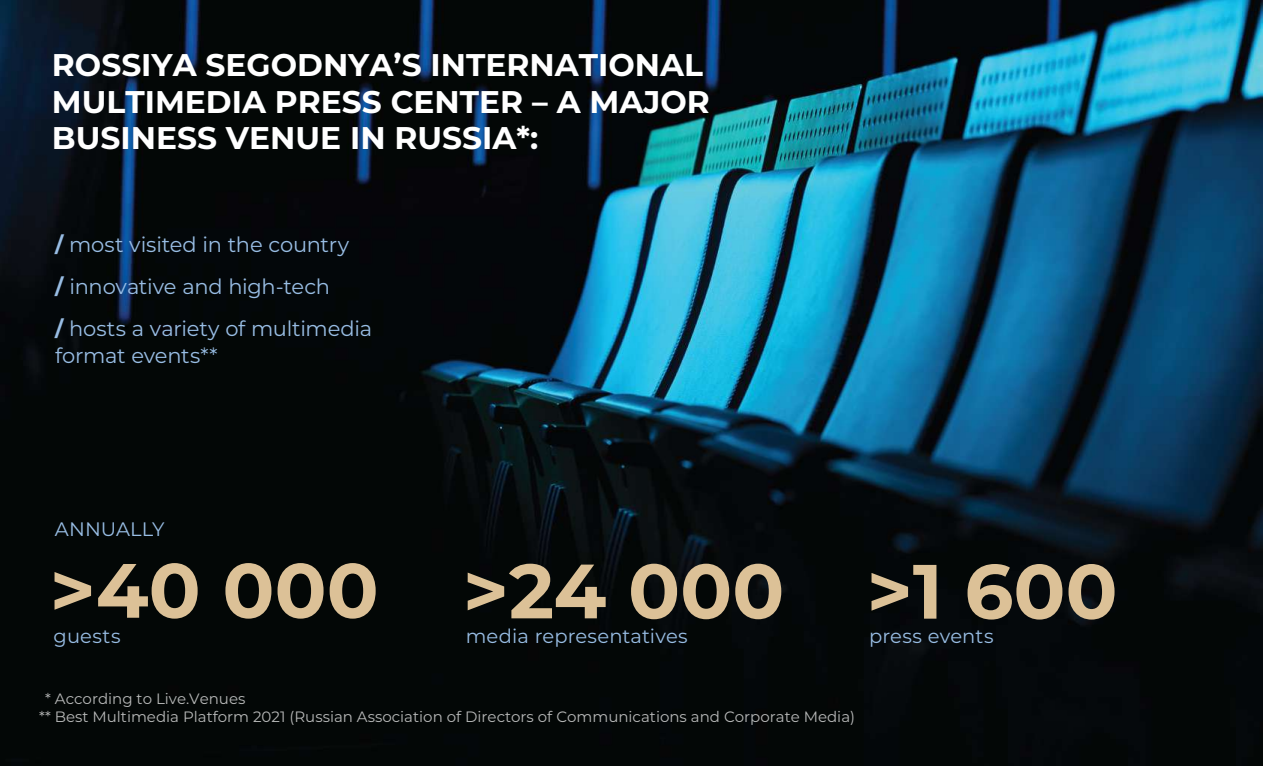
<style>
.page{position:relative;width:1263px;height:766px;background:#fff}
.page>*{position:absolute;margin:0;border:0;box-sizing:border-box;transform-origin:0 0}
.t1{font:700 76.8px "Montserrat";color:#dcc197}
.t2{font:700 31.35px/36.6px "Montserrat";color:#fff}
.t3{font:21px/42px "Montserrat";letter-spacing:-.01em;color:#98bde4}
.t4{font:19.5px "Montserrat";letter-spacing:.005em;color:#98bde4}
.t5{font:15px/18px "Montserrat";color:#fff}
.s1{font-weight:700}
</style>
<div class="page">
<img style="left:0;top:0;width:1263px;height:765px">
<h2 class="t2" style="left:52px;top:45px;width:659px">ROSSIYA SEGODNYA’S INTERNATIONAL<br>MULTIMEDIA PRESS CENTER – A MAJOR<br>BUSINESS VENUE IN RUSSIA*:</h2>
<h3 class="t3" style="left:55px;top:223px;width:319px"><span class="s1">/</span> most visited in the country<br><span class="s1">/</span> innovative and high-tech<br><span class="s1">/</span> hosts a variety of multimedia</h3>
<h3 class="t3" style="left:55px;top:334px;width:164px">format events**</h3>
<h3 class="t4" style="left:55px;top:515px;width:111px">ANNUALLY</h3>
<h1 class="t1" style="left:50px;top:535px;width:1069px">&gt;40 000 &gt;24 000 &gt;1 600</h1>
<h3 class="t4" style="left:54px;top:623px;width:69px">guests</h3>
<h3 class="t4" style="left:466px;top:623px;width:224px">media representatives</h3>
<h3 class="t4" style="left:869px;top:623px;width:126px">press events</h3>
<p class="t5" style="left:39px;top:688px;width:817px;text-indent:6px">* According to Live.Venues<br>** Best Multimedia Platform 2021 (Russian Association of Directors of Communications and Corporate Media)</p>
</div>
